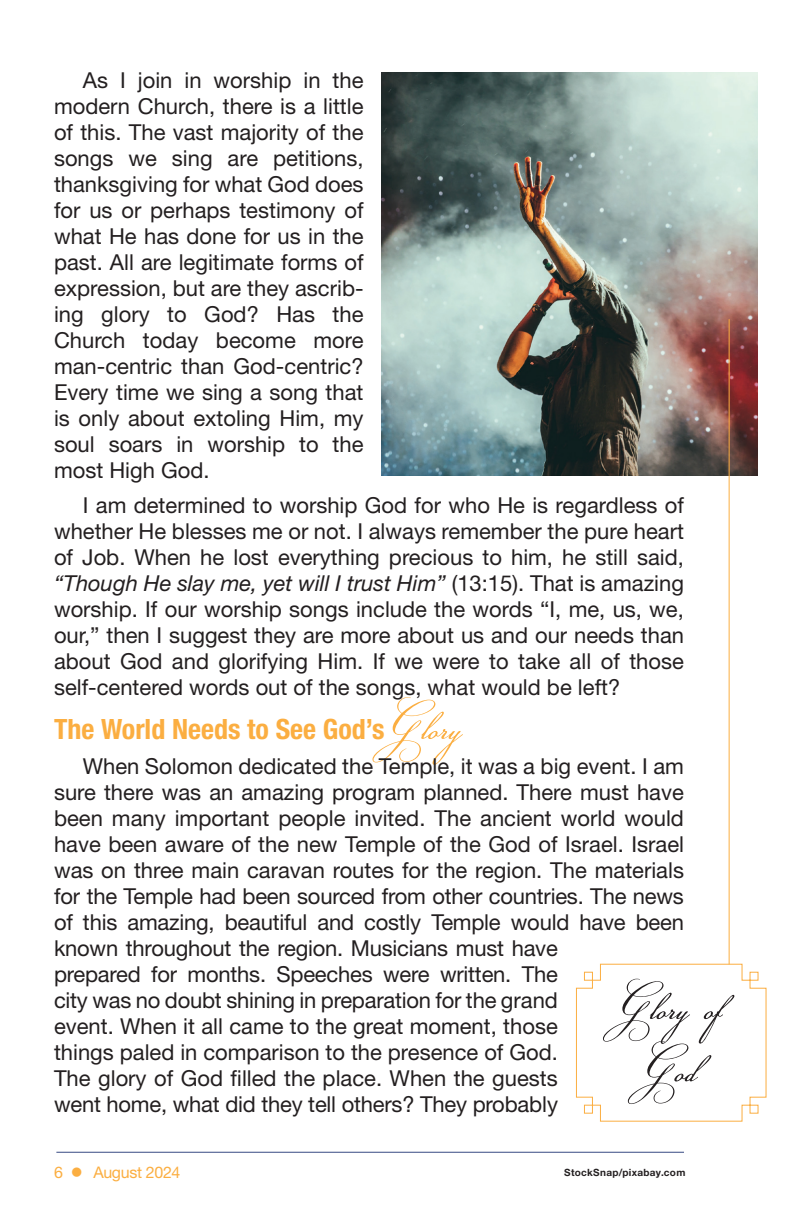
<style>
.page{position:relative;width:792px;height:1224px;background:#fff}
.page>*{position:absolute;margin:0;border:0;box-sizing:border-box;transform-origin:0 0}
.t1{font:52px/62.4px "Champignon";color:#231f20;text-align:center}
.t2{font:700 condensed 28px "Helvetica Neue LT Std";color:#fbae41}
.t3{font:22px/26px "Helvetica Neue LT Std";color:#231f20;text-align:justify}
.t4{font:16px "Helvetica Neue LT Std";letter-spacing:-.02em;color:#fbae41}
.t5{font:700 10px "Helvetica Neue LT Std";letter-spacing:.03em;color:#231f20}
.s1{font-style:italic}
.s2{font-family:"Champignon";font-weight:400;font-stretch:normal;font-size:54px}
</style>
<div class="page">
<hr style="left:56px;top:1152px;width:628px;height:1px;background:#374a83">
<img style="left:382px;top:72px;width:375px;height:403px">
<hr style="left:729px;top:319px;width:1px;height:645px;background:#fbae41">
<svg style="left:576px;top:963px;width:191px;height:159px"></svg>
<p class="t3" style="left:54px;top:67px;width:311px;text-indent:29px">As I join in worship in the modern Church, there is a little of this. The vast majority of the songs we sing are petitions, thanksgiving for what God does for us or perhaps testimony of what He has done for us in the past. All are legitimate forms of expression, but are they ascrib&shy;ing glory to God? Has the Church today become more man-centric than God-centric?<br>Every time we sing a song that is only about extoling Him, my soul soars in worship to the most High God.</p>
<p class="t3" style="left:54px;top:492px;width:632px;text-indent:29px">I am determined to worship God for who He is regardless of whether He blesses me or not. I always remember the pure heart of Job. When he lost everything precious to him, he still said, <span class="s1">“Though He slay me, yet will I trust Him”</span> (13:15). That is amazing worship. If our worship songs include the words “I, me, us, we, our,” then I suggest they are more about us and our needs than about God and glorifying Him. If we were to take all of those self-centered words out of the songs, what would be left?</p>
<p class="t2" style="left:54px;top:712px;width:410px">The World Needs to See God’s <span class="s2">Glory</span></p>
<p class="t3" style="left:54px;top:753px;width:632px;text-align:left;text-indent:29px">When Solomon dedicated the Temple, it was a big event. I am sure there was an amazing program planned. There must have been many important people invited. The ancient world would have been aware of the new Temple of the God of Israel. Israel was on three main caravan routes for the region. The materials for the Temple had been sourced from other countries. The news of this amazing, beautiful and costly Temple would have been known throughout the region. Musicians must have<br>prepared for months. Speeches were written. The<br>city was no doubt shining in preparation for the grand<br>event. When it all came to the great moment, those<br>things paled in comparison to the presence of God.<br>The glory of God filled the place. When the guests<br>went home, what did they tell others? They probably</p>
<h1 class="t1" style="left:621px;top:970px;width:132px">Glory of<br>Go d</h1>
<p class="t4" style="left:54px;top:1162px;width:128px">6 ● August 2024</p>
<p class="t5" style="left:564px;top:1167px;width:123px">StockSnap/pixabay.com</p>
</div>
